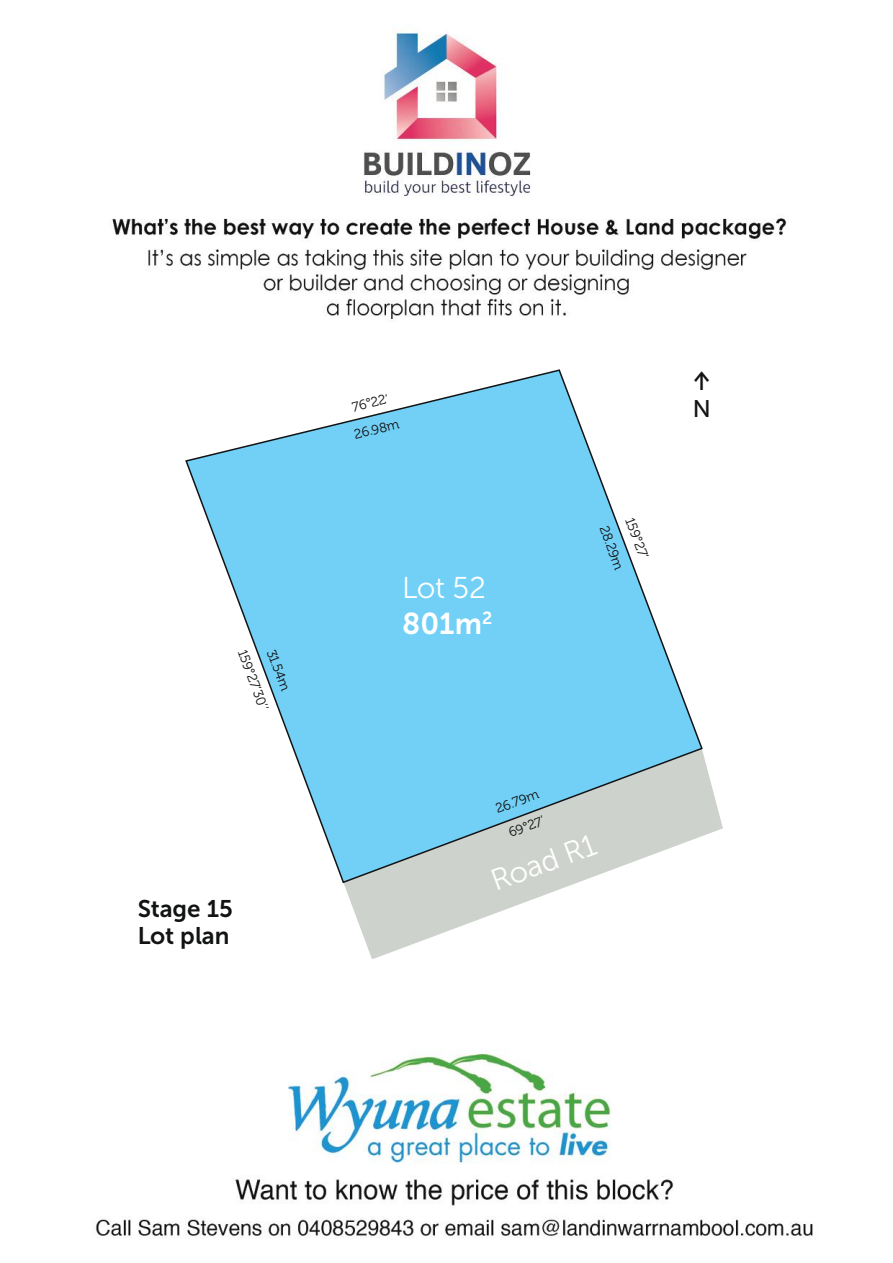
<style>
.page{position:relative;width:893px;height:1263px;background:#fff}
.page>*{position:absolute;margin:0;border:0;box-sizing:border-box;transform-origin:0 0}
.t1{font:30px "Museo Sans Cyrl 300";color:#fff}
.t2{font:30px "Museo Sans Cyrl 700";color:#fff}
.t3{font:24px/27px "Museo Sans Cyrl 700";color:#121314}
.t4{font:24px "ALS Direct";color:#121314}
.t5{font:24px "Museo Sans Cyrl 500";color:#121314}
.t6{font:13.5px/27px "Museo Cyrl 300";color:#121314}
</style>
<div class="page">
<img style="left:95px;top:29px;width:718px;height:1209px">
<svg style="left:343px;top:748px;width:380px;height:211px"></svg>
<svg style="left:184px;top:368px;width:520px;height:516px"></svg>
<p class="t6" style="left:283px;top:645px;width:45px;rotate:69deg">31.54m</p>
<p class="t6" style="left:254px;top:645px;width:65px;rotate:69deg">159°27’30’’</p>
<h2 class="t3" style="left:138px;top:895px;width:97px">Stage 15<br>Lot plan</h2>
<p class="t6" style="left:345px;top:396px;width:47px;text-align:center;rotate:-14deg">76°22’<br>26.98m</p>
<h1 class="t1" style="left:402px;top:571px;width:86px">Lot 52</h1>
<h1 class="t2" style="left:402px;top:607px;width:92px">801m<sup>2</sup></h1>
<p class="t6" style="left:641px;top:512px;width:47px;rotate:69deg">159°27’<br>28.29m</p>
<h2 class="t4" style="left:693px;top:367px;width:19px">↑</h2>
<h2 class="t5" style="left:693px;top:395px;width:20px">N</h2>
<p class="t6" style="left:492px;top:796px;width:46px;rotate:-20deg">26.79m<br>69°27’</p>
<h1 class="t1" style="left:487px;top:866px;width:112px;rotate:-20deg">Road R1</h1>
</div>
